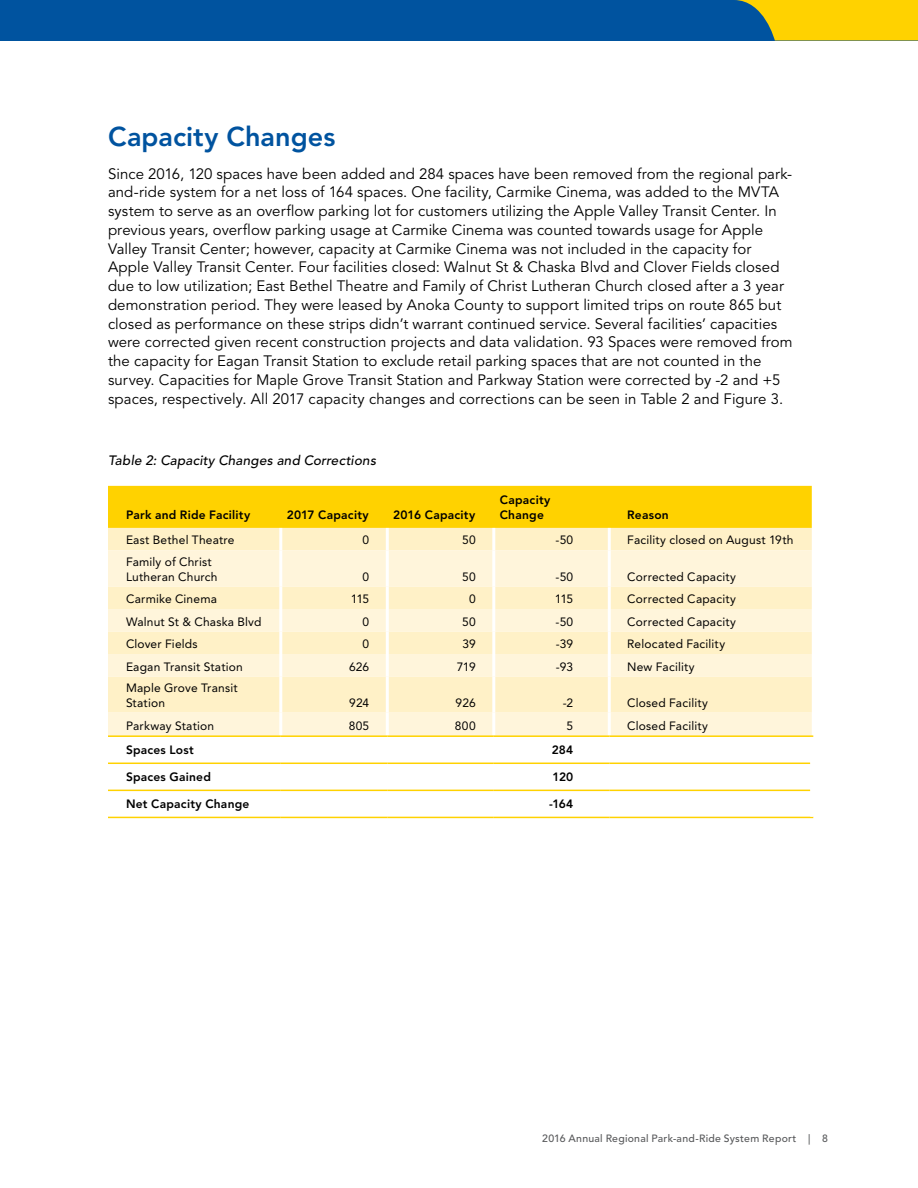
<style>
.page{position:relative;width:918px;height:1188px;background:#fff}
.page>*{position:absolute;margin:0;border:0;box-sizing:border-box;transform-origin:0 0}
.t1{font:800 27px "Avenir LT Std";color:#00539f}
.t2{font:15px/18.8px "Avenir LT Std";letter-spacing:.005em;color:#000}
.t3{font:italic 500 13.5px "Avenir LT Std";letter-spacing:.015em;color:#000}
.t4{font:12px/15px "Avenir LT Std";letter-spacing:.015em;color:#000}
.t5{font:800 12px/15px "Avenir LT Std";letter-spacing:.02em;color:#000}
.t6{font:500 10.5px "Avenir LT Std";letter-spacing:.025em;color:#58595b}
</style>
<div class="page">
<div style="left:0;top:0;width:918px;height:40px;background:#00539f"></div>
<svg style="left:735px;top:0;width:183px;height:40px"></svg>
<div style="left:108px;top:486px;width:704px;height:42px;background:#ffd200"></div>
<div style="left:108px;top:528px;width:704px;height:22px;background:#fff1c7"></div>
<svg style="left:108px;top:550px;width:704px;height:185px;background:#fff3d2"></svg>
<svg style="left:108px;top:762px;width:702px;height:55px"></svg>
<hr style="left:386px;top:737px;width:3px;height:26px;background:#fff">
<hr style="left:608px;top:737px;width:3px;height:26px;background:#fff">
<hr style="left:386px;top:764px;width:3px;height:26px;background:#fff">
<hr style="left:608px;top:764px;width:3px;height:26px;background:#fff">
<hr style="left:386px;top:791px;width:3px;height:26px;background:#fff">
<hr style="left:608px;top:791px;width:3px;height:26px;background:#fff">
<hr style="left:279px;top:528px;width:3px;height:22px;background:#fff">
<hr style="left:386px;top:528px;width:3px;height:22px;background:#fff">
<hr style="left:492px;top:528px;width:3px;height:22px;background:#fff">
<hr style="left:608px;top:528px;width:3px;height:22px;background:#fff">
<hr style="left:279px;top:550px;width:3px;height:37px;background:#fff">
<hr style="left:386px;top:550px;width:3px;height:37px;background:#fff">
<hr style="left:492px;top:550px;width:3px;height:37px;background:#fff">
<hr style="left:608px;top:550px;width:3px;height:37px;background:#fff">
<hr style="left:279px;top:587px;width:3px;height:22px;background:#fff">
<hr style="left:386px;top:587px;width:3px;height:22px;background:#fff">
<hr style="left:492px;top:587px;width:3px;height:22px;background:#fff">
<hr style="left:608px;top:587px;width:3px;height:22px;background:#fff">
<hr style="left:279px;top:609px;width:3px;height:23px;background:#fff">
<hr style="left:386px;top:609px;width:3px;height:23px;background:#fff">
<hr style="left:492px;top:609px;width:3px;height:23px;background:#fff">
<hr style="left:608px;top:609px;width:3px;height:23px;background:#fff">
<hr style="left:279px;top:632px;width:3px;height:22px;background:#fff">
<hr style="left:386px;top:632px;width:3px;height:22px;background:#fff">
<hr style="left:492px;top:632px;width:3px;height:22px;background:#fff">
<hr style="left:608px;top:632px;width:3px;height:22px;background:#fff">
<hr style="left:279px;top:654px;width:3px;height:23px;background:#fff">
<hr style="left:386px;top:654px;width:3px;height:23px;background:#fff">
<hr style="left:492px;top:654px;width:3px;height:23px;background:#fff">
<hr style="left:608px;top:654px;width:3px;height:23px;background:#fff">
<hr style="left:279px;top:677px;width:3px;height:36px;background:#fff">
<hr style="left:386px;top:677px;width:3px;height:36px;background:#fff">
<hr style="left:492px;top:677px;width:3px;height:36px;background:#fff">
<hr style="left:608px;top:677px;width:3px;height:36px;background:#fff">
<hr style="left:279px;top:713px;width:3px;height:22px;background:#fff">
<hr style="left:386px;top:713px;width:3px;height:22px;background:#fff">
<hr style="left:492px;top:713px;width:3px;height:22px;background:#fff">
<hr style="left:608px;top:713px;width:3px;height:22px;background:#fff">
<hr style="left:108px;top:763px;width:173px;height:1px;background:#ffd200">
<hr style="left:281px;top:763px;width:106px;height:1px;background:#ffd200">
<hr style="left:387px;top:763px;width:107px;height:1px;background:#ffd200">
<hr style="left:494px;top:763px;width:115px;height:1px;background:#ffd200">
<hr style="left:609px;top:763px;width:201px;height:1px;background:#ffd200">
<hr style="left:108px;top:790px;width:173px;height:1px;background:#ffd200">
<hr style="left:281px;top:790px;width:106px;height:1px;background:#ffd200">
<hr style="left:387px;top:790px;width:107px;height:1px;background:#ffd200">
<hr style="left:494px;top:790px;width:115px;height:1px;background:#ffd200">
<hr style="left:609px;top:790px;width:201px;height:1px;background:#ffd200">
<hr style="left:108px;top:735px;width:173px;height:2px;background:#ffd200">
<hr style="left:281px;top:735px;width:106px;height:2px;background:#ffd200">
<hr style="left:387px;top:735px;width:107px;height:2px;background:#ffd200">
<hr style="left:494px;top:735px;width:115px;height:2px;background:#ffd200">
<hr style="left:609px;top:735px;width:204px;height:2px;background:#ffd200">
<hr style="left:108px;top:817px;width:173px;height:1px;background:#ffd200">
<hr style="left:281px;top:817px;width:106px;height:1px;background:#ffd200">
<hr style="left:387px;top:817px;width:107px;height:1px;background:#ffd200">
<hr style="left:494px;top:817px;width:115px;height:1px;background:#ffd200">
<hr style="left:609px;top:817px;width:204px;height:1px;background:#ffd200">
<h1 class="t1" style="left:108px;top:121px;width:229px">Capacity Changes</h1>
<p class="t2" style="left:108px;top:165px;width:686px">Since 2016, 120 spaces have been added and 284 spaces have been removed from the regional park&shy;and-ride system for a net loss of 164 spaces. One facility, Carmike Cinema, was added to the MVTA system to serve as an overflow parking lot for customers utilizing the Apple Valley Transit Center. In previous years, overflow parking usage at Carmike Cinema was counted towards usage for Apple Valley Transit Center; however, capacity at Carmike Cinema was not included in the capacity for Apple Valley Transit Center. Four facilities closed: Walnut St &amp; Chaska Blvd and Clover Fields closed due to low utilization; East Bethel Theatre and Family of Christ Lutheran Church closed after a 3 year demonstration period. They were leased by Anoka County to support limited trips on route 865 but closed as performance on these strips didn’t warrant continued service. Several facilities’ capacities were corrected given recent construction projects and data validation. 93 Spaces were removed from the capacity for Eagan Transit Station to exclude retail parking spaces that are not counted in the survey. Capacities for Maple Grove Transit Station and Parkway Station were corrected by -2 and +5 spaces, respectively. All 2017 capacity changes and corrections can be seen in Table 2 and Figure 3.</p>
<p class="t3" style="left:108px;top:452px;width:270px">Table 2: Capacity Changes and Corrections</p>
<p class="t5" style="left:126px;top:507px;width:126px">Park and Ride Facility</p>
<p class="t5" style="left:287px;top:507px;width:83px">2017 Capacity</p>
<p class="t5" style="left:393px;top:507px;width:84px">2016 Capacity</p>
<p class="t5" style="left:500px;top:492px;width:52px">Capacity<br>Change</p>
<p class="t5" style="left:627px;top:507px;width:43px">Reason</p>
<p class="t4" style="left:126px;top:533px;width:110px">East Bethel Theatre</p>
<p class="t4" style="left:363px;top:533px;width:8px">0</p>
<p class="t4" style="left:462px;top:533px;width:15px">50</p>
<p class="t4" style="left:556px;top:533px;width:19px">-50</p>
<p class="t4" style="left:627px;top:533px;width:168px">Facility closed on August 19th</p>
<p class="t4" style="left:126px;top:554px;width:93px">Family of Christ<br>Lutheran Church</p>
<p class="t4" style="left:363px;top:569px;width:8px">0</p>
<p class="t4" style="left:462px;top:569px;width:15px">50</p>
<p class="t4" style="left:556px;top:569px;width:19px">-50</p>
<p class="t4" style="left:627px;top:569px;width:110px">Corrected Capacity</p>
<p class="t4" style="left:126px;top:591px;width:93px">Carmike Cinema</p>
<p class="t4" style="left:351px;top:591px;width:20px">115</p>
<p class="t4" style="left:469px;top:591px;width:8px">0</p>
<p class="t4" style="left:555px;top:591px;width:20px">115</p>
<p class="t4" style="left:627px;top:591px;width:110px">Corrected Capacity</p>
<p class="t4" style="left:126px;top:614px;width:137px">Walnut St &amp; Chaska Blvd</p>
<p class="t4" style="left:363px;top:614px;width:8px">0</p>
<p class="t4" style="left:462px;top:614px;width:15px">50</p>
<p class="t4" style="left:556px;top:614px;width:19px">-50</p>
<p class="t4" style="left:627px;top:614px;width:110px">Corrected Capacity</p>
<p class="t4" style="left:126px;top:636px;width:73px">Clover Fields</p>
<p class="t4" style="left:363px;top:636px;width:8px">0</p>
<p class="t4" style="left:462px;top:636px;width:15px">39</p>
<p class="t4" style="left:556px;top:636px;width:19px">-39</p>
<p class="t4" style="left:627px;top:636px;width:99px">Relocated Facility</p>
<p class="t4" style="left:126px;top:659px;width:118px">Eagan Transit Station</p>
<p class="t4" style="left:349px;top:659px;width:22px">626</p>
<p class="t4" style="left:457px;top:659px;width:21px">719</p>
<p class="t4" style="left:556px;top:659px;width:19px">-93</p>
<p class="t4" style="left:627px;top:659px;width:69px">New Facility</p>
<p class="t4" style="left:126px;top:680px;width:113px">Maple Grove Transit<br>Station</p>
<p class="t4" style="left:349px;top:695px;width:21px">924</p>
<p class="t4" style="left:456px;top:695px;width:22px">926</p>
<p class="t4" style="left:563px;top:695px;width:12px">-2</p>
<p class="t4" style="left:627px;top:695px;width:82px">Closed Facility</p>
<p class="t4" style="left:126px;top:719px;width:90px">Parkway Station</p>
<p class="t4" style="left:349px;top:719px;width:22px">805</p>
<p class="t4" style="left:455px;top:719px;width:22px">800</p>
<p class="t4" style="left:567px;top:719px;width:8px">5</p>
<p class="t4" style="left:627px;top:719px;width:82px">Closed Facility</p>
<p class="t5" style="left:126px;top:743px;width:69px">Spaces Lost</p>
<p class="t5" style="left:552px;top:743px;width:23px">284</p>
<p class="t5" style="left:126px;top:770px;width:86px">Spaces Gained</p>
<p class="t5" style="left:553px;top:770px;width:22px">120</p>
<p class="t5" style="left:126px;top:797px;width:125px">Net Capacity Change</p>
<p class="t5" style="left:549px;top:797px;width:26px">-164</p>
<p class="t6" style="left:542px;top:1132px;width:287px">2016 Annual Regional Park-and-Ride System Report | 8</p>
</div>
